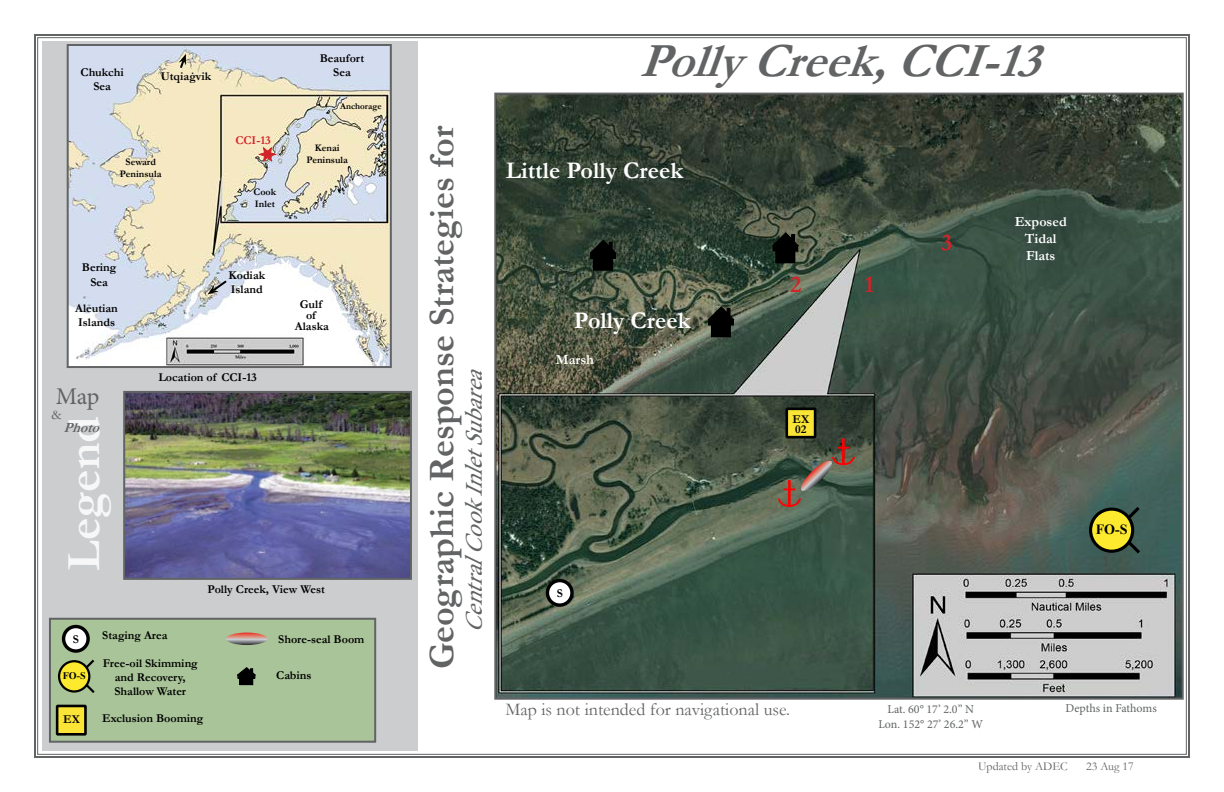
<style>
.page{position:relative;width:1224px;height:792px;background:#fff}
.page>*{position:absolute;margin:0;border:0;box-sizing:border-box;transform-origin:0 0}
.t1{font:italic 700 48px "Garamond";color:#616364}
.t2{font:700 48px "Garamond";color:#fff}
.t3{font:700 36px "Garamond";color:#616364}
.t4{font:700 24px "Garamond";color:#fff}
.t5{font:italic 24px "Minion Pro";color:#616364}
.t6{font:700 24px "Garamond";color:#d2232a}
.t7{font:24px "Minion Pro";color:#616364}
.t8{font:18px "Garamond";color:#616364}
.t9{font:700 14px/16.8px "Garamond";color:#fff;text-align:center}
.t10{font:italic 700 14px "Garamond";color:#616364}
.t11{font:700 14px "Times New Roman";color:#000}
.t12{font:14px "Garamond";color:#616364}
.t13{font:700 12px/14.4px "Garamond";color:#000}
.t14{font:12px/14.4px "Minion Pro";color:#616364;text-align:center}
.t15{font:12px "Garamond";color:#616364}
.t16{font:700 12px "Garamond";color:#d2232a}
.t17{font:700 10.1px "Times New Roman";color:#000}
.t18{font:700 10px/12px "Garamond";color:#000;text-align:center}
.t19{font:700 9px "Garamond";color:#000}
</style>
<div class="page">
<img style="left:34px;top:34px;width:1156px;height:724px">
<p class="t13" style="left:320px;top:51px;width:46px">Beaufort</p>
<p class="t13" style="left:81px;top:65px;width:45px">Chukchi</p>
<p class="t13" style="left:333px;top:65px;width:19px">Sea</p>
<p class="t13" style="left:93px;top:79px;width:19px">Sea</p>
<p class="t13" style="left:161px;top:69px;width:52px">Utqiaġvik</p>
<p class="t18" style="left:120px;top:156px;width:43px">Seward<br>Peninsula</p>
<p class="t16" style="left:235px;top:132px;width:37px">CCI-13</p>
<p class="t18" style="left:254px;top:186px;width:24px;text-align:left">Cook<br>Inlet</p>
<p class="t19" style="left:340px;top:100px;width:43px">Anchorage</p>
<p class="t18" style="left:306px;top:142px;width:43px">Kenai<br>Peninsula</p>
<p class="t13" style="left:82px;top:260px;width:36px;text-align:center">Bering<br>Sea</p>
<p class="t13" style="left:75px;top:301px;width:44px">Aleutian<br>Islands</p>
<p class="t13" style="left:295px;top:299px;width:35px;line-height:11px;text-align:center">Gulf of<br>Alaska</p>
<p class="t13" style="left:228px;top:268px;width:38px">Kodiak<br>Island</p>
<h3 class="t7" style="left:56px;top:381px;width:45px">Map</h3>
<p class="t12" style="left:52px;top:405px;width:12px">&amp;</p>
<h1 class="t2" style="left:51px;top:571px;width:156px;rotate:-90deg">Legend</h1>
<p class="t10" style="left:64px;top:418px;width:43px">Photo</p>
<p class="t13" style="left:158px;top:370px;width:100px">Location of CCI-13</p>
<p class="t13" style="left:208px;top:582px;width:119px">Polly Creek, View West</p>
<p class="t13" style="left:73px;top:632px;width:8px">S</p>
<p class="t17" style="left:63px;top:669px;width:24px">FO-S</p>
<p class="t13" style="left:63px;top:712px;width:18px">EX</p>
<p class="t13" style="left:102px;top:628px;width:67px">Staging Area</p>
<p class="t13" style="left:278px;top:632px;width:88px">Shore-seal Boom</p>
<p class="t13" style="left:103px;top:656px;width:97px;text-align:center">Free-oil Skimming and Recovery,<br>Shallow Water</p>
<p class="t13" style="left:102px;top:711px;width:103px">Exclusion Booming</p>
<p class="t13" style="left:276px;top:668px;width:37px">Cabins</p>
<h2 class="t3" style="left:417px;top:669px;width:544px;rotate:-90deg">Geographic Response Strategies for</h2>
<h3 class="t5" style="left:458px;top:633px;width:279px;rotate:-90deg">CentralCookInletSubarea</h3>
<h1 class="t1" style="left:639px;top:29px;width:425px">PollyCreek,CCI-13</h1>
<h3 class="t4" style="left:506px;top:154px;width:179px">Little Polly Creek</h3>
<h3 class="t4" style="left:574px;top:304px;width:118px">Polly Creek</h3>
<p class="t9" style="left:556px;top:351px;width:40px">Marsh</p>
<p class="t13" style="left:557px;top:586px;width:8px">S</p>
<h3 class="t6" style="left:790px;top:268px;width:13px">2</h3>
<h3 class="t6" style="left:864px;top:268px;width:11px">1</h3>
<p class="t13" style="left:793px;top:414px;width:18px;line-height:10px">EX<br>02</p>
<h3 class="t6" style="left:941px;top:227px;width:13px">3</h3>
<p class="t9" style="left:1015px;top:213px;width:54px">Exposed<br>Tidal<br>Flats</p>
<p class="t11" style="left:1096px;top:520px;width:33px">FO-S</p>
<h3 class="t8" style="left:505px;top:697px;width:286px">Map is not intended for navigational use.</h3>
<p class="t14" style="left:1066px;top:701px;width:93px">Depths in Fathoms</p>
<p class="t14" style="left:878px;top:702px;width:106px">Lat. 60° 17’ 2.0” N<br>Lon. 152° 27’ 26.2” W</p>
<p class="t15" style="left:978px;top:758px;width:91px">Updated by ADEC</p>
<p class="t15" style="left:1086px;top:758px;width:49px">23 Aug 17</p>
</div>
